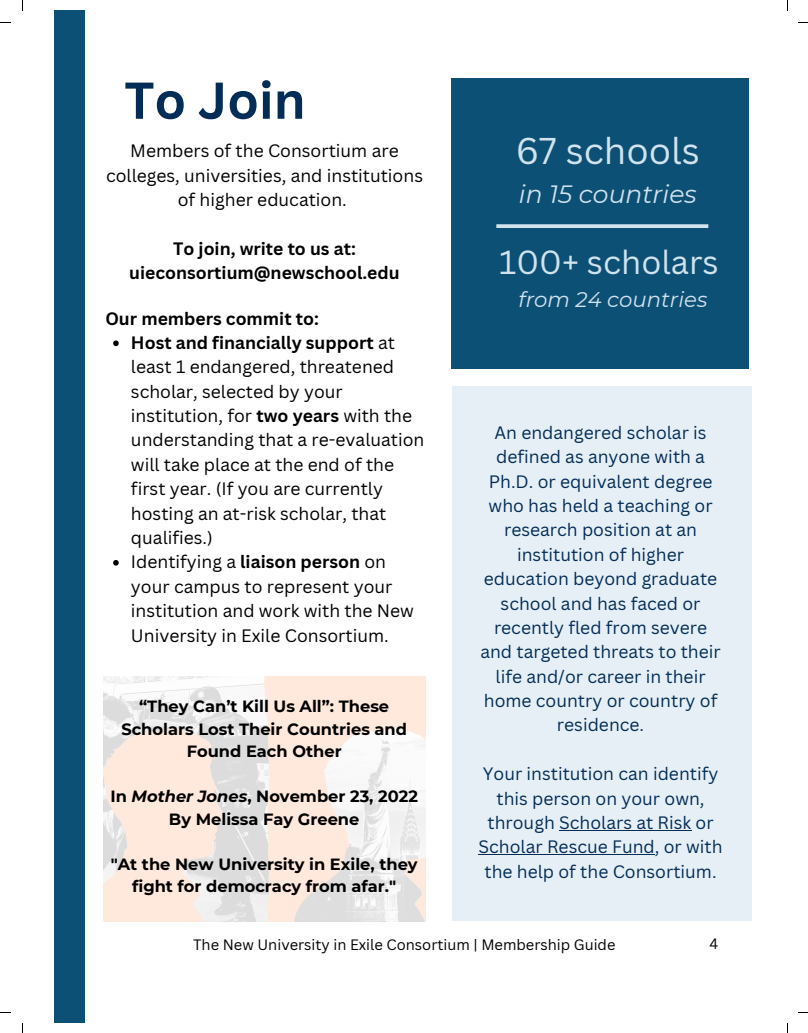
<style>
.page{position:relative;width:808px;height:1033px;background:#fff}
.page>*{position:absolute;margin:0;border:0;box-sizing:border-box;transform-origin:0 0}
.t1{font:700 50.62px "Canva Sans";color:#032c57}
.t2{font:36.25px "Canva Sans";color:#d1e3ed}
.t3{font:32.5px "Canva Sans";color:#d1e3ed}
.t4{font:italic 25px "Montserrat";color:#d1e3ed}
.t5{font:italic 21.25px "Montserrat";color:#d1e3ed}
.t6{font:17.5px/24.4px "Canva Sans";color:#000;text-align:center}
.t7{font:17.5px/24.4px "Canva Sans";color:#032c57;text-align:center}
.t8{font:700 17.5px/24.4px "Canva Sans";color:#000;text-align:center}
.t9{font:700 16.25px/22.5px "Montserrat";color:#000;text-align:center}
.t10{font:14.62px "Canva Sans";color:#000}
.s1{font-weight:700}
.s2{font-style:italic}
</style>
<div class="page">
<div style="left:54px;top:10px;width:31px;height:1012px;background:#0d5076"></div>
<div style="left:451px;top:78px;width:297px;height:291px;background:#0d5076"></div>
<svg style="left:496px;top:224px;width:212px;height:4px"></svg>
<div style="left:452px;top:387px;width:299px;height:534px;background:#e5eff5"></div>
<img style="left:103px;top:676px;width:322px;height:245px">
<hr style="left:559px;top:830px;width:132px;height:1px;background:#032c57">
<hr style="left:478px;top:854px;width:177px;height:1px;background:#032c57">
<svg style="left:113px;top:340px;width:6px;height:6px"></svg>
<svg style="left:113px;top:560px;width:6px;height:5px"></svg>
<h1 class="t1" style="left:124px;top:65px;width:183px">To Join</h1>
<p class="t6" style="left:106px;top:138px;width:318px">Members of the Consortium are colleges, universities, and institutions of higher education.</p>
<p class="t8" style="left:129px;top:236px;width:272px">To join, write to us at: uieconsortium@newschool.edu</p>
<p class="t8" style="left:105px;top:305px;width:215px">Our members commit to:</p>
<p class="t6" style="left:131px;top:330px;width:295px;text-align:left"><span class="s1">Host and financially support</span> at least 1 endangered, threatened scholar, selected by your institution, for <span class="s1">two years</span> with the understanding that a re-evaluation will take place at the end of the first year. (If you are currently hosting an at-risk scholar, that qualifies.)<br>Identifying a <span class="s1">liaison person</span> on your campus to represent your institution and work with the New<br>University in Exile Consortium.</p>
<p class="t9" style="left:121px;top:695px;width:287px">“They Can’t Kill Us All”: These<br>Scholars Lost Their Countries and<br>Found Each Other</p>
<p class="t9" style="left:110px;top:785px;width:309px">In <span class="s2">Mother Jones</span>, November 23, 2022<br>By Melissa Fay Greene</p>
<p class="t9" style="left:111px;top:852px;width:308px">"At the New University in Exile, they fight for democracy from afar."</p>
<h2 class="t2" style="left:515px;top:125px;width:186px">67 schools</h2>
<h3 class="t4" style="left:519px;top:178px;width:179px">in 15 countries</h3>
<h3 class="t3" style="left:499px;top:240px;width:221px">100+ scholars</h3>
<p class="t5" style="left:518px;top:287px;width:190px">from 24 countries</p>
<p class="t7" style="left:480px;top:420px;width:242px">An endangered scholar is defined as anyone with a<br>Ph.D. or equivalent degree who has held a teaching or research position at an institution of higher education beyond graduate school and has faced or recently fled from severe and targeted threats to their life and/or career in their home country or country of residence.</p>
<p class="t7" style="left:478px;top:761px;width:245px">Your institution can identify this person on your own, through Scholars at Risk or<br>Scholar Rescue Fund, or with the help of the Consortium.</p>
<p class="t10" style="left:193px;top:934px;width:424px">The New University in Exile Consortium | Membership Guide</p>
<p class="t10" style="left:709px;top:933px;width:10px">4</p>
</div>
